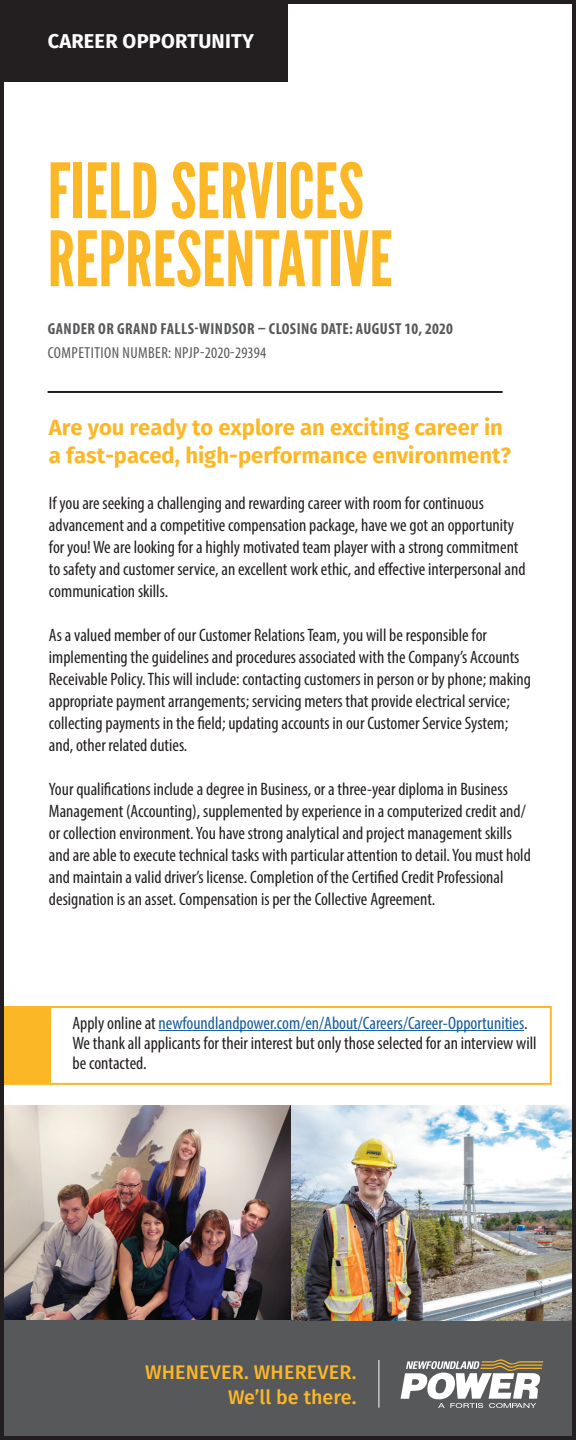
<style>
.page{position:relative;width:576px;height:1440px;background:#fff}
.page>*{position:absolute;margin:0;border:0;box-sizing:border-box;transform-origin:0 0}
.t1{font:76px/68px "League Gothic";color:#fcb726}
.t2{font:700 22px/28px "Fira Sans";color:#fcb726}
.t3{font:700 20px "Fira Sans";letter-spacing:.01em;color:#fff}
.t4{font:500 19.6px/24.6px "Fira Sans";letter-spacing:.01em;color:#fcb726;text-align:right}
.t5{font:condensed 18px/22px "Myriad Pro";color:#231f20}
.t6{font:700 condensed 16px "Myriad Pro";letter-spacing:.03em;color:#57585a}
.t7{font:condensed 16px "Myriad Pro";letter-spacing:.03em;color:#57585a}
.s1{color:#175d9e}
</style>
<div class="page">
<img style="left:5px;top:1106px;width:286px;height:214px">
<div style="left:1px;top:1007px;width:49px;height:77px;background:#fcb726"></div>
<div style="left:0;top:1006px;width:552px;height:79px;border:2px solid #fcb726"></div>
<div style="left:0;top:1320px;width:576px;height:120px;background:#57585a"></div>
<svg style="left:401px;top:1359px;width:142px;height:49px"></svg>
<hr style="left:379px;top:1360px;width:1px;height:47px;background:#fff">
<hr style="left:159px;top:1030px;width:365px;height:1px;background:#175d9e">
<div style="left:0;top:0;width:288px;height:82px;background:#231f20"></div>
<hr style="left:48px;top:391px;width:455px;height:2px;background:#231f20">
<img style="left:291px;top:1106px;width:280px;height:214px">
<div style="left:0;top:0;width:576px;height:1440px;border:4px solid #231f20"></div>
<p class="t3" style="left:48px;top:27px;width:208px">CAREER OPPORTUNITY</p>
<h1 class="t1" style="left:48px;top:158px;width:347px">FIELD SERVICES<br>REPRESENTATIVE</h1>
<p class="t6" style="left:48px;top:319px;width:407px">GANDER OR GRAND FALLS-WINDSOR – CLOSING DATE: AUGUST 10, 2020</p>
<p class="t7" style="left:48px;top:343px;width:220px">COMPETITION NUMBER: NPJP-2020-29394</p>
<p class="t2" style="left:49px;top:413px;width:464px">Are you ready to explore an exciting career in a fast-paced, high-performance environment?</p>
<p class="t5" style="left:49px;top:492px;width:478px">If you are seeking a challenging and rewarding career with room for continuous advancement and a competitive compensation package, have we got an opportunity for you! We are looking for a highly motivated team player with a strong commitment to safety and customer service, an excellent work ethic, and effective interpersonal and communication skills.</p>
<p class="t5" style="left:49px;top:624px;width:483px">As a valued member of our Customer Relations Team, you will be responsible for implementing the guidelines and procedures associated with the Company’s Accounts Receivable Policy. This will include: contacting customers in person or by phone; making appropriate payment arrangements; servicing meters that provide electrical service; collecting payments in the field; updating accounts in our Customer Service System; and, other related duties.</p>
<p class="t5" style="left:49px;top:778px;width:483px">Your qualifications include a degree in Business, or a three-year diploma in Business Management (Accounting), supplemented by experience in a computerized credit and/ or collection environment. You have strong analytical and project management skills and are able to execute technical tasks with particular attention to detail. You must hold and maintain a valid driver’s license. Completion of the Certified Credit Professional designation is an asset. Compensation is per the Collective Agreement.</p>
<p class="t5" style="left:72px;top:1013px;width:466px;line-height:20px">Apply online at <span class="s1">newfoundlandpower.com/en/About/Careers/Career-Opportunities</span>.<br>We thank all applicants for their interest but only those selected for an interview will be contacted.</p>
<p class="t4" style="left:145px;top:1360px;width:213px">WHENEVER. WHEREVER.<br>We’ll be there.</p>
</div>
